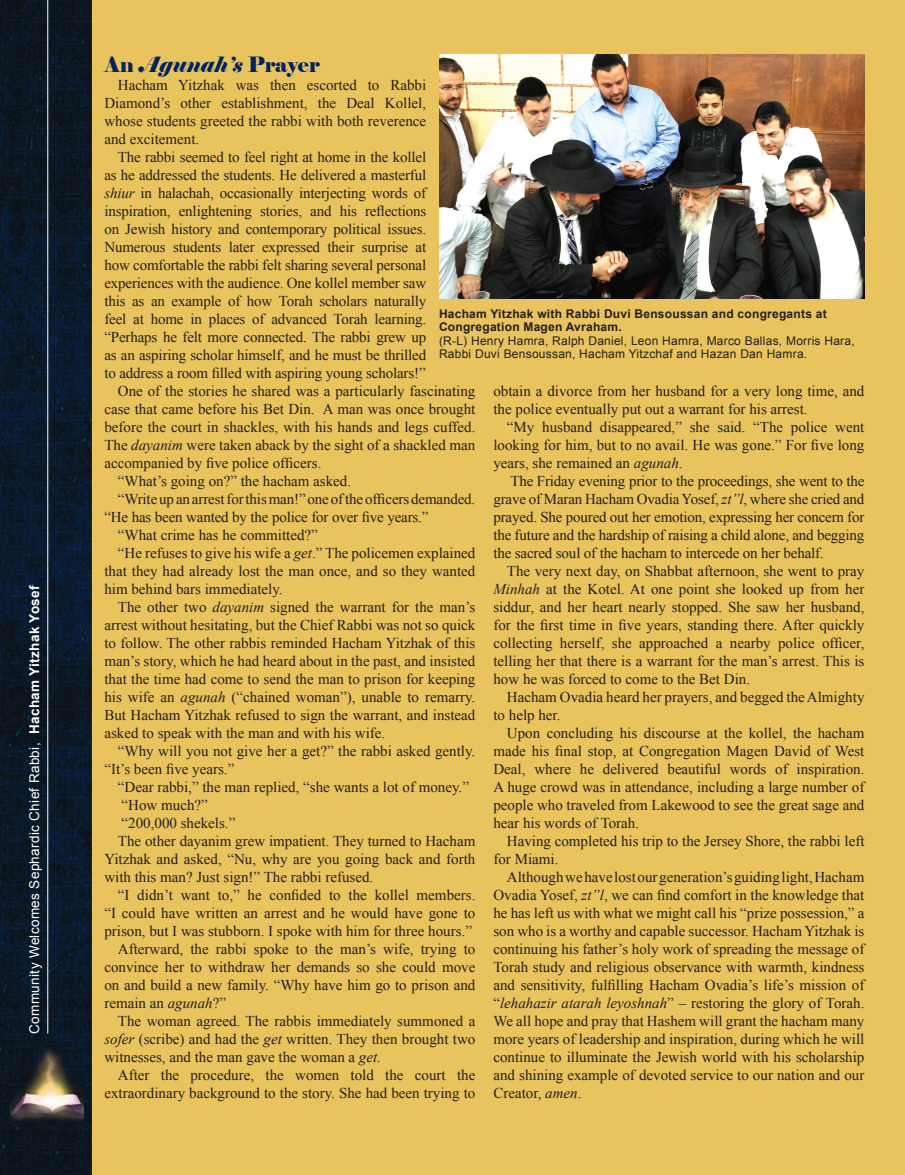
<style>
.page{position:relative;width:905px;height:1175px;background:#e8c35e}
.page>*{position:absolute;margin:0;border:0;box-sizing:border-box;transform-origin:0 0}
.t1{font:21px "Elephant";color:#002361}
.t2{font:15px/18px "Times New Roman";color:#231f20;text-align:justify}
.t3{font:13.5px "Arial";letter-spacing:.025em;color:#fff}
.t4{font:12px/13.5px "Arial";letter-spacing:.02em;color:#231f20}
.t5{font:700 12px/13.5px "Arial";letter-spacing:.02em;color:#231f20}
.s1{font-weight:700}
.s2{font-style:italic}
</style>
<div class="page">
<img style="left:0;top:0;width:92px;height:1175px">
<hr style="left:47px;top:0;width:1px;height:1033px;background:#fff">
<img style="left:439px;top:54px;width:425px;height:244px">
<p class="t3" style="left:26px;top:1033px;width:450px;rotate:-90deg">Community Welcomes Sephardic Chief Rabbi, <span class="s1">Hacham Yitzhak Yosef</span></p>
<h1 class="t1" style="left:104px;top:52px;width:217px">An <span class="s2">Agunah’s</span> Prayer</h1>
<p class="t2" style="left:104px;top:76px;width:323px;text-indent:14px">Hacham Yitzhak was then escorted to Rabbi Diamond’s other establishment, the Deal Kollel, whose students greeted the rabbi with both reverence and excitement.</p>
<p class="t2" style="left:118px;top:148px;width:310px">The rabbi seemed to feel right at home in the kollel</p>
<p class="t2" style="left:104px;top:166px;width:323px">as he addressed the students. He delivered a masterful</p>
<p class="t2" style="left:104px;top:184px;width:323px"><span class="s2">shiur</span> in halachah, occasionally interjecting words of</p>
<p class="t2" style="left:104px;top:202px;width:323px">inspiration, enlightening stories, and his reflections</p>
<p class="t2" style="left:104px;top:220px;width:323px">on Jewish history and contemporary political issues.</p>
<p class="t2" style="left:104px;top:238px;width:323px">Numerous students later expressed their surprise at</p>
<p class="t2" style="left:104px;top:256px;width:323px">how comfortable the rabbi felt sharing several personal</p>
<p class="t2" style="left:104px;top:274px;width:323px">experiences with the audience. One kollel member saw</p>
<p class="t2" style="left:104px;top:292px;width:323px">this as an example of how Torah scholars naturally</p>
<p class="t2" style="left:104px;top:310px;width:323px">feel at home in places of advanced Torah learning.</p>
<p class="t2" style="left:104px;top:328px;width:323px">“Perhaps he felt more connected. The rabbi grew up</p>
<p class="t2" style="left:104px;top:346px;width:323px">as an aspiring scholar himself, and he must be thrilled</p>
<p class="t2" style="left:104px;top:364px;width:323px">to address a room filled with aspiring young scholars!”</p>
<p class="t2" style="left:118px;top:382px;width:359px">One of the stories he shared was a particularly fascinating</p>
<p class="t2" style="left:104px;top:400px;width:372px">case that came before his Bet Din. A man was once brought</p>
<p class="t2" style="left:104px;top:418px;width:372px">before the court in shackles, with his hands and legs cuffed.</p>
<p class="t2" style="left:104px;top:436px;width:372px">The <span class="s2">dayanim</span> were taken aback by the sight of a shackled man</p>
<p class="t2" style="left:104px;top:454px;width:219px">accompanied by five police officers.</p>
<p class="t2" style="left:118px;top:472px;width:235px">“What’s going on?” the hacham asked.</p>
<p class="t2" style="left:118px;top:490px;width:359px">“Write up an arrest for this man!” one of the officers demanded.</p>
<p class="t2" style="left:104px;top:508px;width:326px">“He has been wanted by the police for over five years.”</p>
<p class="t2" style="left:118px;top:526px;width:201px">“What crime has he committed?”</p>
<p class="t2" style="left:118px;top:544px;width:359px">“He refuses to give his wife a <span class="s2">get</span>.” The policemen explained</p>
<p class="t2" style="left:104px;top:562px;width:372px">that they had already lost the man once, and so they wanted</p>
<p class="t2" style="left:104px;top:580px;width:180px">him behind bars immediately.</p>
<p class="t2" style="left:118px;top:598px;width:359px">The other two <span class="s2">dayanim</span> signed the warrant for the man’s</p>
<p class="t2" style="left:104px;top:616px;width:372px">arrest without hesitating, but the Chief Rabbi was not so quick</p>
<p class="t2" style="left:104px;top:634px;width:372px">to follow. The other rabbis reminded Hacham Yitzhak of this</p>
<p class="t2" style="left:104px;top:652px;width:372px">man’s story, which he had heard about in the past, and insisted</p>
<p class="t2" style="left:104px;top:670px;width:372px">that the time had come to send the man to prison for keeping</p>
<p class="t2" style="left:104px;top:688px;width:372px">his wife an <span class="s2">agunah</span> (“chained woman”), unable to remarry.</p>
<p class="t2" style="left:104px;top:706px;width:372px">But Hacham Yitzhak refused to sign the warrant, and instead</p>
<p class="t2" style="left:104px;top:724px;width:282px">asked to speak with the man and with his wife.</p>
<p class="t2" style="left:118px;top:742px;width:359px">“Why will you not give her a get?” the rabbi asked gently.</p>
<p class="t2" style="left:104px;top:760px;width:131px">“It’s been five years.”</p>
<p class="t2" style="left:118px;top:778px;width:352px">“Dear rabbi,” the man replied, “she wants a lot of money.”</p>
<p class="t2" style="left:122px;top:796px;width:88px">“How much?”</p>
<p class="t2" style="left:122px;top:814px;width:115px">“200,000 shekels.”</p>
<p class="t2" style="left:118px;top:832px;width:359px">The other dayanim grew impatient. They turned to Hacham</p>
<p class="t2" style="left:104px;top:850px;width:372px">Yitzhak and asked, “Nu, why are you going back and forth</p>
<p class="t2" style="left:104px;top:868px;width:270px">with this man? Just sign!” The rabbi refused.</p>
<p class="t2" style="left:118px;top:886px;width:359px">“I didn’t want to,” he confided to the kollel members.</p>
<p class="t2" style="left:104px;top:904px;width:372px">“I could have written an arrest and he would have gone to</p>
<p class="t2" style="left:104px;top:922px;width:369px">prison, but I was stubborn. I spoke with him for three hours.”</p>
<p class="t2" style="left:118px;top:940px;width:359px">Afterward, the rabbi spoke to the man’s wife, trying to</p>
<p class="t2" style="left:104px;top:958px;width:372px">convince her to withdraw her demands so she could move</p>
<p class="t2" style="left:104px;top:976px;width:372px">on and build a new family. “Why have him go to prison and</p>
<p class="t2" style="left:104px;top:994px;width:123px">remain an <span class="s2">agunah</span>?”</p>
<p class="t2" style="left:118px;top:1012px;width:359px">The woman agreed. The rabbis immediately summoned a</p>
<p class="t2" style="left:104px;top:1030px;width:372px"><span class="s2">sofer</span> (scribe) and had the <span class="s2">get</span> written. They then brought two</p>
<p class="t2" style="left:104px;top:1048px;width:278px">witnesses, and the man gave the woman a <span class="s2">get.</span></p>
<p class="t2" style="left:118px;top:1066px;width:359px">After the procedure, the women told the court the</p>
<p class="t2" style="left:104px;top:1084px;width:372px">extraordinary background to the story. She had been trying to</p>
<p class="t5" style="left:439px;top:307px;width:389px">Hacham Yitzhak with Rabbi Duvi Bensoussan and congregants at<br>Congregation Magen Avraham.</p>
<p class="t4" style="left:439px;top:334px;width:417px">(R-L) Henry Hamra, Ralph Daniel, Leon Hamra, Marco Ballas, Morris Hara,<br>Rabbi Duvi Bensoussan, Hacham Yitzchaf and Hazan Dan Hamra.</p>
<p class="t2" style="left:493px;top:382px;width:372px">obtain a divorce from her husband for a very long time, and the police eventually put out a warrant for his arrest.</p>
<p class="t2" style="left:493px;top:418px;width:372px;text-indent:14px">“My husband disappeared,” she said. “The police went looking for him, but to no avail. He was gone.” For five long years, she remained an <span class="s2">agunah</span>.</p>
<p class="t2" style="left:493px;top:472px;width:372px;text-indent:17px">The Friday evening prior to the proceedings, she went to the grave of Maran Hacham Ovadia Yosef, <span class="s2">zt”l</span>, where she cried and prayed. She poured out her emotion, expressing her concern for the future and the hardship of raising a child alone, and begging the sacred soul of the hacham to intercede on her behalf.</p>
<p class="t2" style="left:493px;top:562px;width:372px;text-indent:14px">The very next day, on Shabbat afternoon, she went to pray <span class="s2">Minhah</span> at the Kotel. At one point she looked up from her siddur, and her heart nearly stopped. She saw her husband, for the first time in five years, standing there. After quickly collecting herself, she approached a nearby police officer, telling her that there is a warrant for the man’s arrest. This is how he was forced to come to the Bet Din.</p>
<p class="t2" style="left:493px;top:688px;width:372px;text-indent:14px">Hacham Ovadia heard her prayers, and begged the Almighty to help her.</p>
<p class="t2" style="left:493px;top:724px;width:372px;text-indent:14px">Upon concluding his discourse at the kollel, the hacham made his final stop, at Congregation Magen David of West Deal, where he delivered beautiful words of inspiration.<br>A huge crowd was in attendance, including a large number of people who traveled from Lakewood to see the great sage and hear his words of Torah.</p>
<p class="t2" style="left:493px;top:832px;width:372px;text-indent:14px">Having completed his trip to the Jersey Shore, the rabbi left for Miami.</p>
<p class="t2" style="left:493px;top:868px;width:372px;text-indent:14px">Although we have lost our generation’s guiding light, Hacham Ovadia Yosef, <span class="s2">zt”l</span>, we can find comfort in the knowledge that he has left us with what we might call his “prize possession,” a son who is a worthy and capable successor. Hacham Yitzhak is continuing his father’s holy work of spreading the message of Torah study and religious observance with warmth, kindness and sensitivity, fulfilling Hacham Ovadia’s life’s mission of “<span class="s2">lehahazir atarah leyoshnah</span>” – restoring the glory of Torah.<br>We all hope and pray that Hashem will grant the hacham many more years of leadership and inspiration, during which he will continue to illuminate the Jewish world with his scholarship and shining example of devoted service to our nation and our Creator, <span class="s2">amen</span>.</p>
</div>
